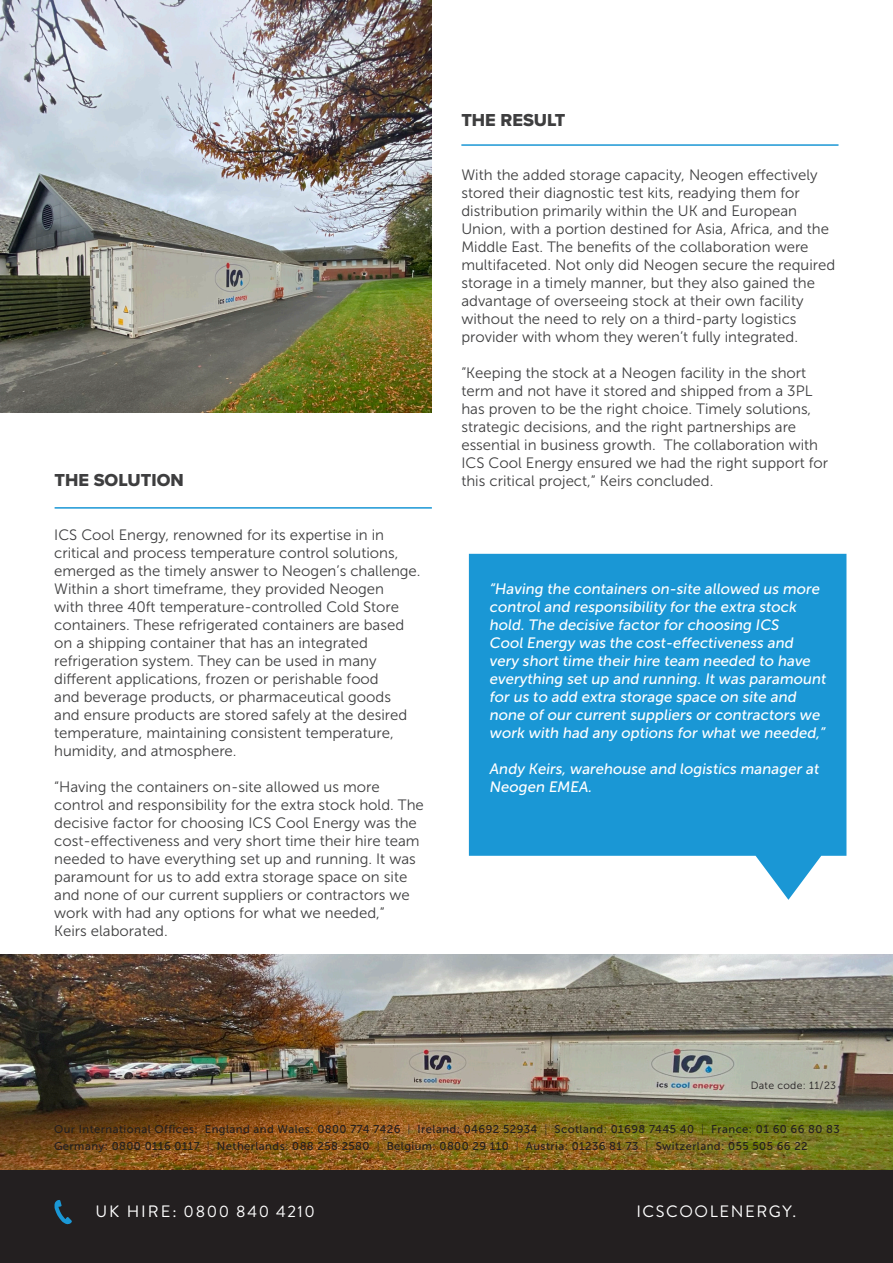
<style>
.page{position:relative;width:893px;height:1263px;background:#fff}
.page>*{position:absolute;margin:0;border:0;box-sizing:border-box;transform-origin:0 0}
.t1{font:18px "Proxima Nova Extrabld";color:#3e3e3f}
.t2{font:16.5px "Brandon Grotesque";letter-spacing:.095em;color:#fff}
.t3{font:15px/18px "Museo Sans 300";color:#3e3e3f}
.t4{font:15px/18px "Museo Sans 500";color:#fff}
.t5{font:11.25px "Museo Sans 500";letter-spacing:.04em;color:#231f20}
.t6{font:10.5px "Museo Sans 300";letter-spacing:.025em;color:#231f20}
.s1{font-family:"Museo Sans 100"}
</style>
<div class="page">
<img style="left:0;top:954px;width:893px;height:151px">
<svg style="left:469px;top:554px;width:377px;height:346px;fill:#1a97d5"></svg>
<hr style="left:55px;top:507px;width:377px;height:2px;background:#1a97d5">
<div style="left:0;top:1170px;width:893px;height:93px;background:#231f20"></div>
<svg style="left:54px;top:1200px;width:18px;height:24px"></svg>
<img style="left:0;top:1105px;width:893px;height:65px">
<hr style="left:461px;top:144px;width:377px;height:2px;background:#1a97d5">
<img style="left:0;top:0;width:432px;height:412px">
<p class="t1" style="left:55px;top:467px;width:131px">THE SOLUTION</p>
<p class="t3" style="left:54px;top:526px;width:368px">ICS Cool Energy, renowned for its expertise in in critical and process temperature control solutions, emerged as the timely answer to Neogen’s challenge.<br>Within a short timeframe, they provided Neogen<br>with three 40ft temperature-controlled Cold Store containers. These refrigerated containers are based on a shipping container that has an integrated refrigeration system. They can be used in many different applications, frozen or perishable food<br>and beverage products, or pharmaceutical goods<br>and ensure products are stored safely at the desired temperature, maintaining consistent temperature, humidity, and atmosphere.</p>
<p class="t3" style="left:54px;top:778px;width:371px">“Having the containers on-site allowed us more control and responsibility for the extra stock hold. The decisive factor for choosing ICS Cool Energy was the cost-effectiveness and very short time their hire team needed to have everything set up and running. It was paramount for us to add extra storage space on site and none of our current suppliers or contractors we work with had any options for what we needed,”<br>Keirs elaborated.</p>
<p class="t1" style="left:461px;top:107px;width:106px">THE RESULT</p>
<p class="t3" style="left:461px;top:166px;width:375px">With the added storage capacity, Neogen effectively stored their diagnostic test kits, readying them for distribution primarily within the UK and European Union, with a portion destined for Asia, Africa, and the Middle East. The benefits of the collaboration were multifaceted. Not only did Neogen secure the required storage in a timely manner, but they also gained the advantage of overseeing stock at their own facility without the need to rely on a third-party logistics provider with whom they weren’t fully integrated.</p>
<p class="t3" style="left:461px;top:364px;width:368px">”Keeping the stock at a Neogen facility in the short term and not have it stored and shipped from a 3PL has proven to be the right choice. Timely solutions, strategic decisions, and the right partnerships are essential in business growth. The collaboration with ICS Cool Energy ensured we had the right support for this critical project,” Keirs concluded.</p>
<p class="t4" style="left:489px;top:580px;width:340px">“Having the containers on-site allowed us more control and responsibility for the extra stock hold. The decisive factor for choosing ICS<br>Cool Energy was the cost-effectiveness and very short time their hire team needed to have everything set up and running. It was paramount for us to add extra storage space on site and none of our current suppliers or contractors we work with had any options for what we needed,”</p>
<p class="t4" style="left:489px;top:760px;width:333px">Andy Keirs, warehouse and logistics manager at<br>Neogen EMEA.</p>
<p class="t6" style="left:751px;top:1079px;width:87px">Date code: 11/23</p>
<p class="t5" style="left:54px;top:1123px;width:787px">Our International Offices: England and Wales: 0800 774 7426 <span class="s1">|</span> Ireland: 04692 52934 <span class="s1">|</span> Scotland: 01698 7445 40 <span class="s1">|</span> France: 01 60 66 80 83</p>
<p class="t5" style="left:54px;top:1140px;width:755px">Germany: 0800 0116 0117 <span class="s1">|</span> Netherlands: 088 258 2580 <span class="s1">|</span> Belgium: 0800 29 110 <span class="s1">|</span> Austria: 01236 81 73 <span class="s1">|</span> Switzerland: 055 505 66 22</p>
<p class="t2" style="left:95px;top:1200px;width:221px">UK HIRE: 0800 840 4210</p>
<p class="t2" style="left:636px;top:1200px;width:161px">ICSCOOLENERGY.</p>
</div>
